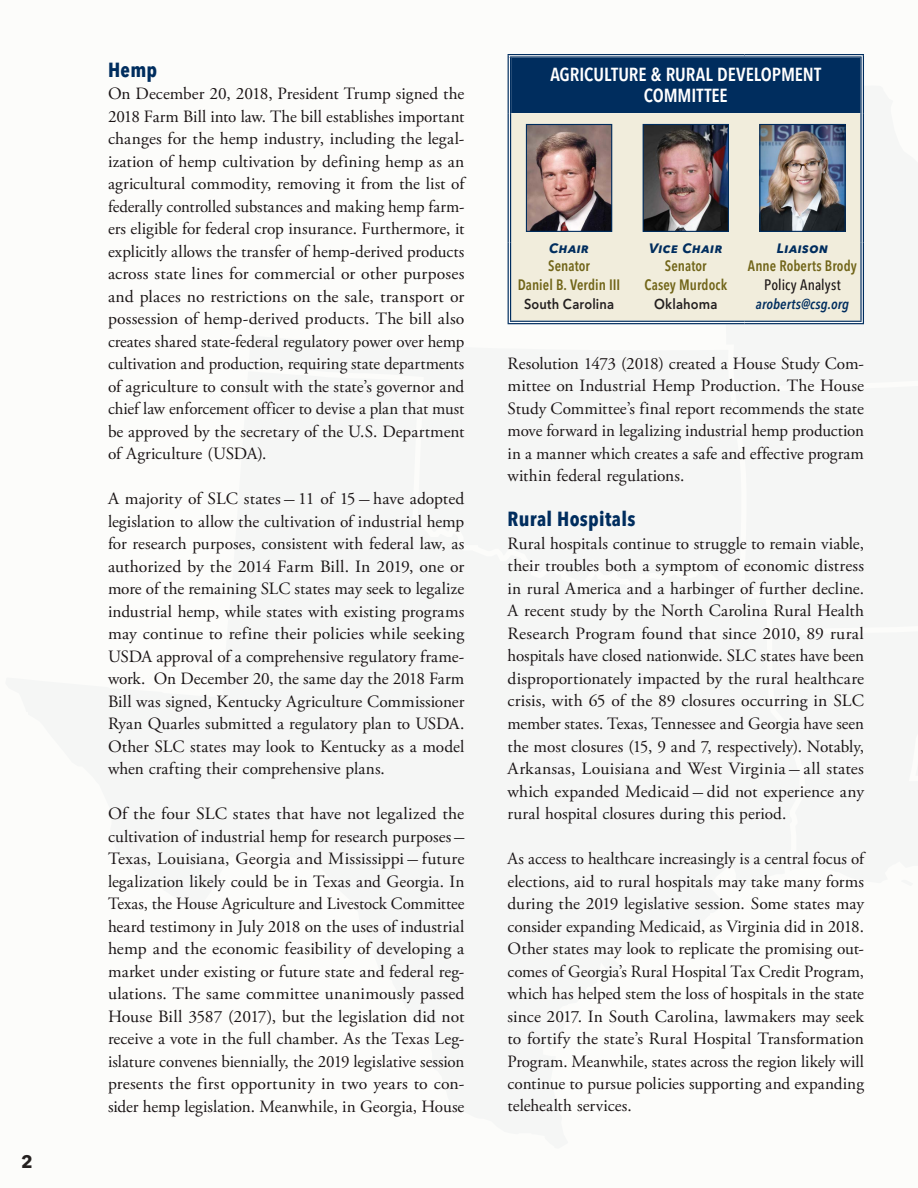
<style>
.page{position:relative;width:918px;height:1188px;background:#fcfcfa}
.page>*{position:absolute;margin:0;border:0;box-sizing:border-box;transform-origin:0 0}
.Section_head{font:700 condensed 20.25px "Avenir Next LT Pro";letter-spacing:.015em;color:#002d5e}
.Leadership_-_Committ{font:600 condensed 18.75px/21.6px "Avenir Next LT Pro";letter-spacing:-.005em;color:#fff;text-align:center}
.t1{font:700 18px "Avenir Next LT Pro";color:#231f20}
.Body{font:17.25px/22.5px "Adobe Garamond Pro";color:#1a1415;text-align:justify}
.Leadership_-_Legisla{font:600 condensed 15px "Avenir Next LT Pro";letter-spacing:.005em;color:#716519;scale:.95 1}
.Leadership_-_Name{font:600 condensed 15px "Avenir Next LT Pro";letter-spacing:.005em;color:#716519;scale:.95 1}
.SLC_staff_title_v2{font:500 condensed 15px "Avenir Next LT Pro";letter-spacing:.005em;color:#1a1415}
.Leadership_Page_Stat{font:600 14.25px "Avenir Next LT Pro";letter-spacing:.01em;color:#231f20;scale:.9 1}
.SLC_staff_email_v2{font:italic 600 condensed 14.25px "Avenir Next LT Pro";letter-spacing:.01em;color:#002d5e}
.Leadership_Page_Posi{font:italic 700 13.5px "Avenir Next LT Pro";letter-spacing:.03em;color:#002d5e}
</style>
<div class="page">
<div style="left:509px;top:56px;width:353px;height:57px;background:#002d5e"></div>
<div style="left:511px;top:113px;width:349px;height:208px;background:#f1eddc"></div>
<hr style="left:508px;top:54px;width:119px;height:4px;background:#cdd5df">
<hr style="left:508px;top:58px;width:3px;height:55px;background:#fff">
<hr style="left:627px;top:54px;width:118px;height:4px;background:#cdd5df">
<hr style="left:745px;top:54px;width:119px;height:4px;background:#cdd5df">
<hr style="left:860px;top:58px;width:4px;height:55px;background:#d0d8e1">
<hr style="left:508px;top:113px;width:3px;height:130px;background:#fff">
<hr style="left:860px;top:113px;width:4px;height:130px;background:#d0d8e1">
<hr style="left:508px;top:243px;width:3px;height:78px;background:#fff">
<hr style="left:860px;top:243px;width:4px;height:78px;background:#d0d8e1">
<hr style="left:508px;top:321px;width:119px;height:3px;background:#fff">
<hr style="left:627px;top:321px;width:118px;height:3px;background:#fff">
<hr style="left:745px;top:321px;width:119px;height:3px;background:#fff">
<hr style="left:508px;top:54px;width:119px;height:1px;background:#002d5e">
<hr style="left:510px;top:56px;width:117px;height:2px;background:#002d5e">
<hr style="left:508px;top:55px;width:1px;height:58px;background:#002d5e">
<hr style="left:510px;top:58px;width:1px;height:55px;background:#002d5e">
<hr style="left:627px;top:54px;width:118px;height:1px;background:#002d5e">
<hr style="left:627px;top:56px;width:118px;height:2px;background:#002d5e">
<hr style="left:745px;top:54px;width:119px;height:1px;background:#002d5e">
<hr style="left:745px;top:56px;width:117px;height:2px;background:#002d5e">
<hr style="left:860px;top:58px;width:2px;height:55px;background:#002d5e">
<hr style="left:863px;top:55px;width:1px;height:58px;background:#002d5e">
<hr style="left:508px;top:113px;width:1px;height:130px;background:#002d5e">
<hr style="left:510px;top:113px;width:1px;height:130px;background:#002d5e">
<hr style="left:860px;top:113px;width:2px;height:130px;background:#002d5e">
<hr style="left:863px;top:113px;width:1px;height:130px;background:#002d5e">
<hr style="left:508px;top:243px;width:1px;height:80px;background:#002d5e">
<hr style="left:510px;top:243px;width:1px;height:78px;background:#002d5e">
<hr style="left:860px;top:243px;width:2px;height:78px;background:#002d5e">
<hr style="left:863px;top:243px;width:1px;height:80px;background:#002d5e">
<hr style="left:510px;top:321px;width:117px;height:1px;background:#002d5e">
<hr style="left:508px;top:323px;width:119px;height:1px;background:#002d5e">
<hr style="left:627px;top:321px;width:118px;height:1px;background:#002d5e">
<hr style="left:627px;top:323px;width:118px;height:1px;background:#002d5e">
<hr style="left:745px;top:321px;width:117px;height:1px;background:#002d5e">
<hr style="left:745px;top:323px;width:119px;height:1px;background:#002d5e">
<img style="left:528px;top:126px;width:82px;height:104px">
<div style="left:526px;top:124px;width:86px;height:108px;border:1px solid #002d5e"></div>
<img style="left:645px;top:126px;width:82px;height:104px">
<div style="left:643px;top:124px;width:86px;height:108px;border:1px solid #002d5e"></div>
<img style="left:761px;top:126px;width:83px;height:104px">
<div style="left:759px;top:124px;width:87px;height:108px;border:1px solid #002d5e"></div>
<p class="t1" style="left:21px;top:1150px;width:13px">2</p>
<p class="Section_head" style="left:108px;top:57px;width:51px">Hemp</p>
<p class="Body" style="left:108px;top:83px;width:358px">On December 20, 2018, President Trump signed the 2018 Farm Bill into law. The bill establishes important changes for the hemp industry, including the legal&shy;ization of hemp cultivation by defining hemp as an agricultural commodity, removing it from the list of federally controlled substances and making hemp farm&shy;ers eligible for federal crop insurance. Furthermore, it explicitly allows the transfer of hemp-derived products across state lines for commercial or other purposes and places no restrictions on the sale, transport or possession of hemp-derived products. The bill also creates shared state-federal regulatory power over hemp cultivation and production, requiring state departments of agriculture to consult with the state’s governor and chief law enforcement officer to devise a plan that must be approved by the secretary of the U.S. Department of Agriculture (USDA).</p>
<p class="Body" style="left:108px;top:488px;width:358px">A majority of SLC states — 11 of 15 — have adopted legislation to allow the cultivation of industrial hemp for research purposes, consistent with federal law, as authorized by the 2014 Farm Bill. In 2019, one or more of the remaining SLC states may seek to legalize industrial hemp, while states with existing programs may continue to refine their policies while seeking USDA approval of a comprehensive regulatory frame&shy;work. On December 20, the same day the 2018 Farm Bill was signed, Kentucky Agriculture Commissioner Ryan Quarles submitted a regulatory plan to USDA.<br>Other SLC states may look to Kentucky as a model when crafting their comprehensive plans.</p>
<p class="Body" style="left:108px;top:803px;width:358px">Of the four SLC states that have not legalized the cultivation of industrial hemp for research purposes — Texas, Louisiana, Georgia and Mississippi — future legalization likely could be in Texas and Georgia. In Texas, the House Agriculture and Livestock Committee heard testimony in July 2018 on the uses of industrial hemp and the economic feasibility of developing a market under existing or future state and federal reg&shy;ulations. The same committee unanimously passed House Bill 3587 (2017), but the legislation did not receive a vote in the full chamber. As the Texas Leg&shy;islature convenes biennially, the 2019 legislative session presents the first opportunity in two years to con&shy;sider hemp legislation. Meanwhile, in Georgia, House</p>
<p class="Leadership_-_Committ" style="left:550px;top:63px;width:272px">AGRICULTURE &amp; RURAL DEVELOPMENT<br>COMMITTEE</p>
<p class="Leadership_Page_Posi" style="left:549px;top:240px;width:41px">Chair</p>
<p class="Leadership_-_Legisla" style="left:548px;top:257px;width:45px">Senator</p>
<p class="Leadership_-_Name" style="left:518px;top:276px;width:110px">Daniel B. Verdin III</p>
<p class="Leadership_Page_Stat" style="left:524px;top:295px;width:102px">South Carolina</p>
<p class="Leadership_Page_Posi" style="left:649px;top:240px;width:75px">Vice Chair</p>
<p class="Leadership_-_Legisla" style="left:665px;top:257px;width:45px">Senator</p>
<p class="Leadership_-_Name" style="left:644px;top:276px;width:89px">Casey Murdock</p>
<p class="Leadership_Page_Stat" style="left:654px;top:295px;width:72px">Oklahoma</p>
<p class="Leadership_Page_Posi" style="left:777px;top:240px;width:53px">Liaison</p>
<p class="Leadership_-_Legisla" style="left:748px;top:257px;width:116px">Anne Roberts Brody</p>
<p class="SLC_staff_title_v2" style="left:764px;top:276px;width:78px">Policy Analyst</p>
<p class="SLC_staff_email_v2" style="left:756px;top:295px;width:95px">aroberts@csg.org</p>
<p class="Body" style="left:508px;top:353px;width:358px">Resolution 1473 (2018) created a House Study Com&shy;mittee on Industrial Hemp Production. The House Study Committee’s final report recommends the state move forward in legalizing industrial hemp production in a manner which creates a safe and effective program within federal regulations.</p>
<p class="Section_head" style="left:508px;top:507px;width:129px">Rural Hospitals</p>
<p class="Body" style="left:508px;top:533px;width:358px">Rural hospitals continue to struggle to remain viable, their troubles both a symptom of economic distress in rural America and a harbinger of further decline.<br>A recent study by the North Carolina Rural Health Research Program found that since 2010, 89 rural hospitals have closed nationwide. SLC states have been disproportionately impacted by the rural healthcare crisis, with 65 of the 89 closures occurring in SLC member states. Texas, Tennessee and Georgia have seen the most closures (15, 9 and 7, respectively). Notably, Arkansas, Louisiana and West Virginia — all states which expanded Medicaid — did not experience any rural hospital closures during this period.</p>
<p class="Body" style="left:508px;top:848px;width:358px">As access to healthcare increasingly is a central focus of elections, aid to rural hospitals may take many forms during the 2019 legislative session. Some states may consider expanding Medicaid, as Virginia did in 2018.<br>Other states may look to replicate the promising out&shy;comes of Georgia’s Rural Hospital Tax Credit Program, which has helped stem the loss of hospitals in the state since 2017. In South Carolina, lawmakers may seek to fortify the state’s Rural Hospital Transformation Program. Meanwhile, states across the region likely will continue to pursue policies supporting and expanding telehealth services.</p>
</div>
